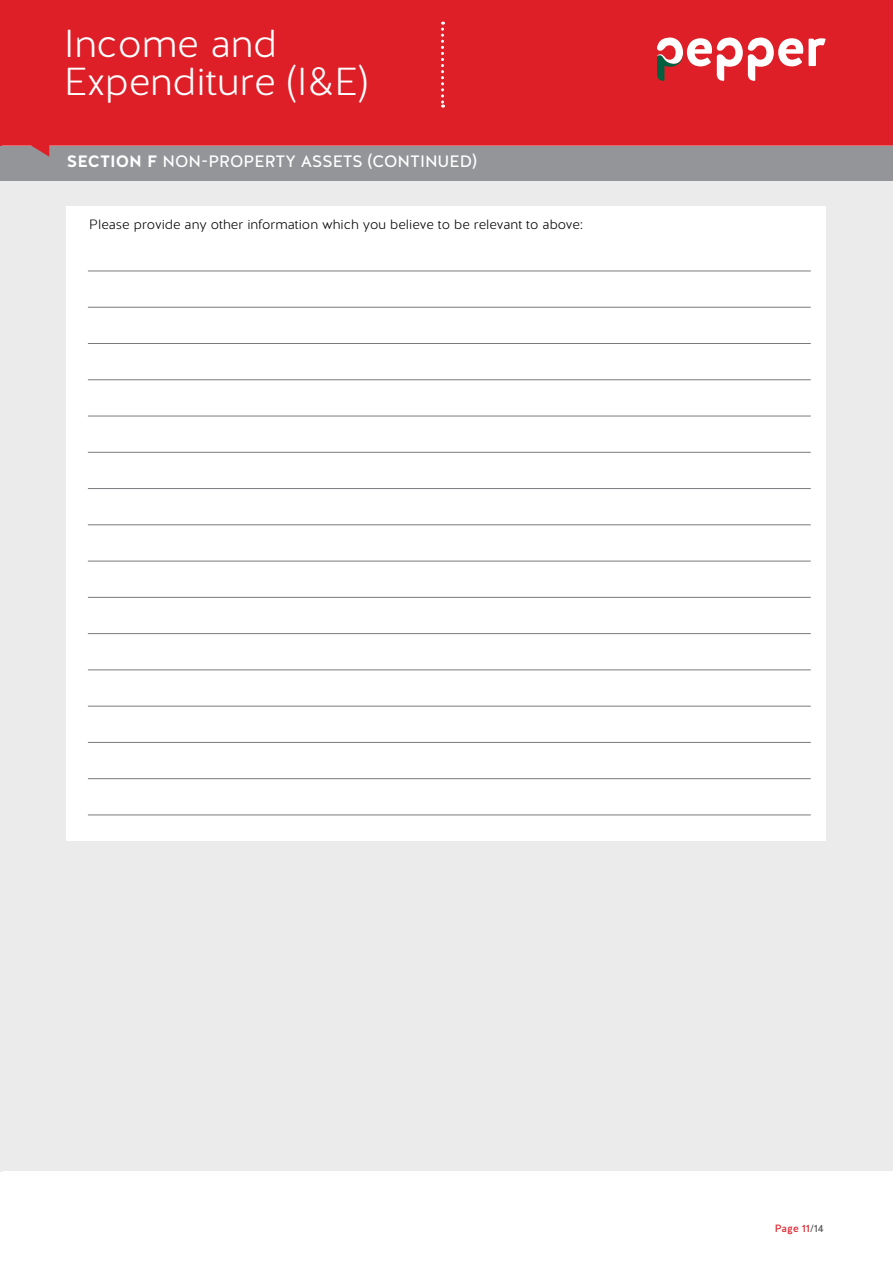
<style>
.page{position:relative;width:893px;height:1263px;background:#fff}
.page>*{position:absolute;margin:0;border:0;box-sizing:border-box;transform-origin:0 0}
.t1{font:300 39px/37.5px "Halis R";color:#fff}
.t2{font:16.5px "Halis R";color:#fff}
.t3{font:300 13.5px "Halis R";color:#000}
.t4{font:10.5px "Halis R";color:#de1f28}
.s1{font-weight:700}
.s2{color:#58595b}
</style>
<div class="page">
<hr style="left:0;top:147px;width:1px;height:1024px;background:#ebebec">
<div style="left:1px;top:147px;width:892px;height:1024px;background:#ebebec"></div>
<div style="left:0;top:146px;width:893px;height:35px;background:#939598"></div>
<svg style="left:0;top:0;width:893px;height:157px;fill:#de1f28"></svg>
<svg style="left:441px;top:22px;width:3px;height:86px"></svg>
<svg style="left:656px;top:37px;width:170px;height:44px"></svg>
<div style="left:66px;top:206px;width:760px;height:634px;background:#fff"></div>
<hr style="left:88px;top:271px;width:723px;height:1px;background:#797a7d">
<hr style="left:88px;top:307px;width:723px;height:1px;background:#797a7d">
<hr style="left:88px;top:343px;width:723px;height:1px;background:#797a7d">
<hr style="left:88px;top:379px;width:723px;height:1px;background:#797a7d">
<hr style="left:88px;top:416px;width:723px;height:1px;background:#797a7d">
<hr style="left:88px;top:452px;width:723px;height:1px;background:#797a7d">
<hr style="left:88px;top:488px;width:723px;height:1px;background:#797a7d">
<hr style="left:88px;top:525px;width:723px;height:1px;background:#797a7d">
<hr style="left:88px;top:561px;width:723px;height:1px;background:#797a7d">
<hr style="left:88px;top:597px;width:723px;height:1px;background:#797a7d">
<hr style="left:88px;top:633px;width:723px;height:1px;background:#797a7d">
<hr style="left:88px;top:670px;width:723px;height:1px;background:#797a7d">
<hr style="left:88px;top:706px;width:723px;height:1px;background:#797a7d">
<hr style="left:88px;top:742px;width:723px;height:1px;background:#797a7d">
<hr style="left:88px;top:778px;width:723px;height:1px;background:#797a7d">
<hr style="left:88px;top:815px;width:723px;height:1px;background:#797a7d">
<h1 class="t1" style="left:64px;top:26px;width:305px">Income and<br>Expenditure (I&amp;E)</h1>
<p class="t2" style="left:67px;top:151px;width:412px"><span class="s1">SECTION F</span> NON-PROPERTY ASSETS (CONTINUED)</p>
<p class="t3" style="left:89px;top:215px;width:495px">Please provide any other information which you believe to be relevant to above:</p>
<p class="t4" style="left:775px;top:1222px;width:51px">Page 11<span class="s2">/14</span></p>
</div>
